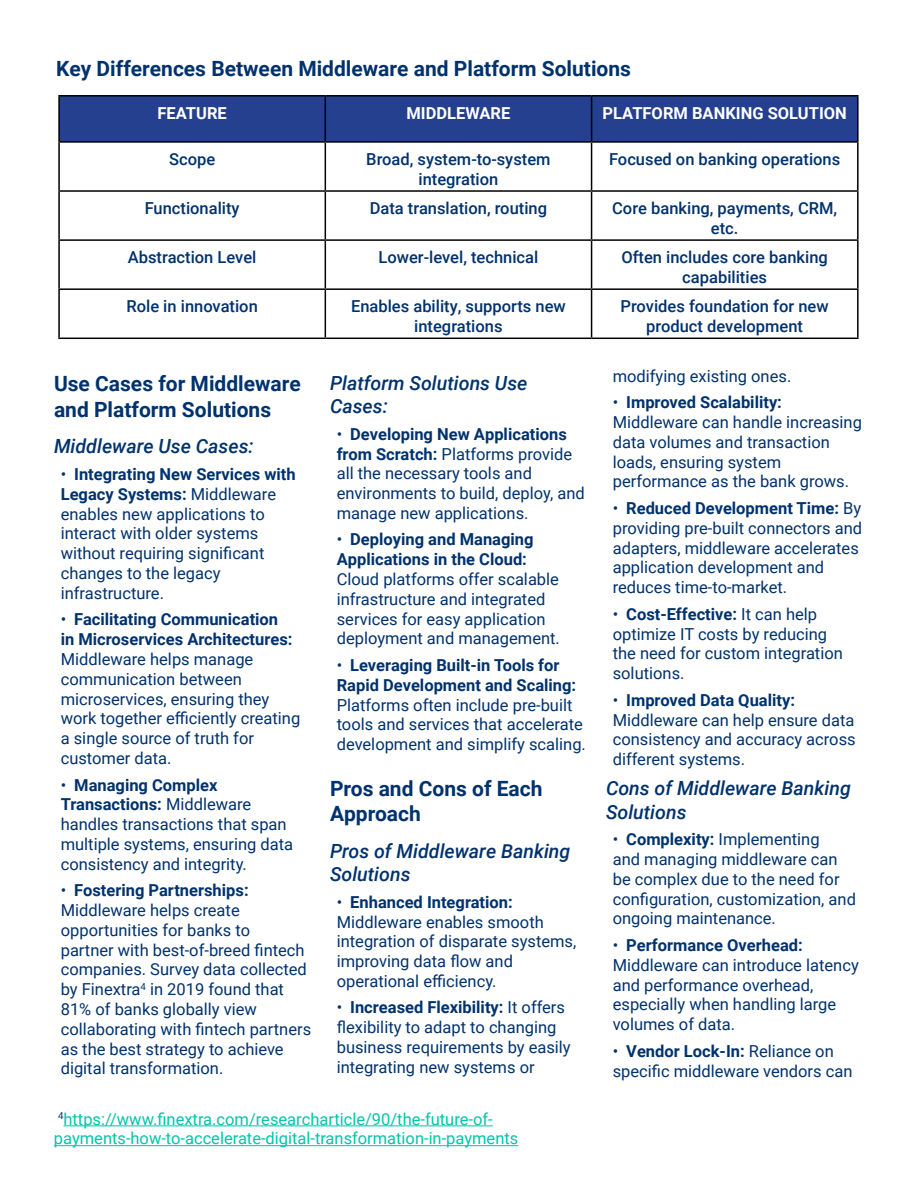
<style>
.page{position:relative;width:918px;height:1188px;background:#fff}
.page>*{position:absolute;margin:0;border:0;box-sizing:border-box;transform-origin:0 0}
.t1{font:700 21px/25.2px "Roboto";color:#00326d}
.t2{font:italic 500 19.5px/23.4px "Roboto";color:#00326d}
.t3{font:16.5px/19.8px "Roboto";color:#00326d}
.t4{font:500 16.5px/19.8px "Roboto";color:#00326d;text-align:center}
.t5{font:700 16.5px/19.8px "Roboto";color:#00326d}
.t6{font:16.5px/19.8px "Roboto";color:#00c6ab}
.t7{font:700 16.5px "Roboto";color:#fff}
.s1{font-weight:700}
.s2{font-weight:400}
</style>
<div class="page">
<hr style="left:63px;top:1125px;width:430px;height:1px;background:#00c6ab">
<hr style="left:54px;top:1145px;width:464px;height:1px;background:#00c6ab">
<div style="left:60px;top:97px;width:797px;height:44px;background:#25408f"></div>
<hr style="left:58px;top:95px;width:267px;height:2px;background:#000">
<hr style="left:58px;top:97px;width:2px;height:44px;background:#000">
<hr style="left:325px;top:95px;width:267px;height:2px;background:#000">
<hr style="left:325px;top:97px;width:1px;height:44px;background:#000">
<hr style="left:592px;top:95px;width:267px;height:2px;background:#000">
<hr style="left:591px;top:97px;width:1px;height:44px;background:#000">
<hr style="left:857px;top:97px;width:2px;height:44px;background:#000">
<hr style="left:58px;top:141px;width:267px;height:2px;background:#000">
<hr style="left:58px;top:143px;width:2px;height:47px;background:#000">
<hr style="left:325px;top:141px;width:267px;height:2px;background:#000">
<hr style="left:325px;top:143px;width:1px;height:47px;background:#000">
<hr style="left:592px;top:141px;width:267px;height:2px;background:#000">
<hr style="left:591px;top:143px;width:1px;height:47px;background:#000">
<hr style="left:857px;top:143px;width:2px;height:47px;background:#000">
<hr style="left:58px;top:190px;width:267px;height:2px;background:#000">
<hr style="left:58px;top:192px;width:2px;height:47px;background:#000">
<hr style="left:325px;top:190px;width:267px;height:2px;background:#000">
<hr style="left:325px;top:192px;width:1px;height:47px;background:#000">
<hr style="left:592px;top:190px;width:267px;height:2px;background:#000">
<hr style="left:591px;top:192px;width:1px;height:47px;background:#000">
<hr style="left:857px;top:192px;width:2px;height:47px;background:#000">
<hr style="left:58px;top:239px;width:267px;height:2px;background:#000">
<hr style="left:58px;top:241px;width:2px;height:47px;background:#000">
<hr style="left:325px;top:239px;width:267px;height:2px;background:#000">
<hr style="left:325px;top:241px;width:1px;height:47px;background:#000">
<hr style="left:592px;top:239px;width:267px;height:2px;background:#000">
<hr style="left:591px;top:241px;width:1px;height:47px;background:#000">
<hr style="left:857px;top:241px;width:2px;height:47px;background:#000">
<hr style="left:58px;top:288px;width:267px;height:2px;background:#000">
<hr style="left:58px;top:290px;width:2px;height:48px;background:#000">
<hr style="left:325px;top:288px;width:267px;height:2px;background:#000">
<hr style="left:325px;top:290px;width:1px;height:48px;background:#000">
<hr style="left:592px;top:288px;width:267px;height:2px;background:#000">
<hr style="left:591px;top:290px;width:1px;height:48px;background:#000">
<hr style="left:857px;top:290px;width:2px;height:48px;background:#000">
<hr style="left:58px;top:338px;width:267px;height:1px;background:#000">
<hr style="left:325px;top:338px;width:267px;height:1px;background:#000">
<hr style="left:592px;top:338px;width:267px;height:1px;background:#000">
<p class="t1" style="left:56px;top:55px;width:576px">Key Differences Between Middleware and Platform Solutions</p>
<p class="t7" style="left:158px;top:102px;width:71px">FEATURE</p>
<p class="t7" style="left:406px;top:102px;width:105px">MIDDLEWARE</p>
<p class="t7" style="left:603px;top:102px;width:246px">PLATFORM BANKING SOLUTION</p>
<p class="t4" style="left:169px;top:149px;width:48px">Scope</p>
<p class="t4" style="left:366px;top:149px;width:186px">Broad, system-to-system integration</p>
<p class="t4" style="left:609px;top:149px;width:233px">Focused on banking operations</p>
<p class="t4" style="left:145px;top:198px;width:97px">Functionality</p>
<p class="t4" style="left:370px;top:198px;width:179px">Data translation, routing</p>
<p class="t4" style="left:612px;top:198px;width:226px">Core banking, payments, CRM, etc.</p>
<p class="t4" style="left:128px;top:247px;width:130px">Abstraction Level</p>
<p class="t4" style="left:378px;top:247px;width:161px">Lower-level, technical</p>
<p class="t4" style="left:621px;top:247px;width:208px">Often includes core banking capabilities</p>
<p class="t4" style="left:126px;top:296px;width:133px">Role in innovation</p>
<p class="t4" style="left:351px;top:296px;width:216px">Enables ability, supports new integrations</p>
<p class="t4" style="left:621px;top:296px;width:210px">Provides foundation for new product development</p>
<p class="t1" style="left:54px;top:371px;width:248px">Use Cases for Middleware and Platform Solutions</p>
<p class="t2" style="left:54px;top:434px;width:201px">Middleware Use Cases:</p>
<p class="t3" style="left:61px;top:464px;width:236px">• <span class="s1">Integrating New Services with<br>Legacy Systems:</span> Middleware enables new applications to interact with older systems without requiring significant changes to the legacy infrastructure.</p>
<p class="t5" style="left:61px;top:609px;width:233px"><span class="s2">•</span> Facilitating Communication in Microservices Architectures:</p>
<p class="t3" style="left:61px;top:649px;width:241px">Middleware helps manage communication between microservices, ensuring they work together efficiently creating a single source of truth for customer data.</p>
<p class="t3" style="left:61px;top:774px;width:234px">• <span class="s1">Managing Complex<br>Transactions:</span> Middleware handles transactions that span multiple systems, ensuring data consistency and integrity.</p>
<p class="t3" style="left:61px;top:880px;width:252px">• <span class="s1">Fostering Partnerships:<br></span>Middleware helps create opportunities for banks to<br>partner with best-of-breed fintech companies. Survey data collected by Finextra<sup>4</sup> in 2019 found that<br>81% of banks globally view collaborating with fintech partners as the best strategy to achieve digital transformation.</p>
<p class="t2" style="left:330px;top:370px;width:199px">Platform Solutions Use<br>Cases:</p>
<p class="t3" style="left:337px;top:423px;width:250px">• <span class="s1">Developing New Applications from Scratch:</span> Platforms provide all the necessary tools and environments to build, deploy, and manage new applications.</p>
<p class="t5" style="left:337px;top:529px;width:198px"><span class="s2">•</span> Deploying and Managing<br>Applications in the Cloud:</p>
<p class="t3" style="left:337px;top:569px;width:225px">Cloud platforms offer scalable infrastructure and integrated services for easy application deployment and management.</p>
<p class="t5" style="left:337px;top:655px;width:241px"><span class="s2">•</span> Leveraging Built-in Tools for<br>Rapid Development and Scaling:</p>
<p class="t3" style="left:337px;top:694px;width:251px">Platforms often include pre-built tools and services that accelerate development and simplify scaling.</p>
<p class="t1" style="left:330px;top:775px;width:214px">Pros and Cons of Each<br>Approach</p>
<p class="t2" style="left:330px;top:838px;width:242px">Pros of Middleware Banking<br>Solutions</p>
<p class="t3" style="left:337px;top:891px;width:241px">• <span class="s1">Enhanced Integration:<br></span>Middleware enables smooth integration of disparate systems, improving data flow and operational efficiency.</p>
<p class="t3" style="left:337px;top:997px;width:236px">• <span class="s1">Increased Flexibility:</span> It offers flexibility to adapt to changing business requirements by easily integrating new systems or</p>
<p class="t6" style="left:54px;top:1108px;width:466px"><sup>4</sup>https://www.finextra.com/researcharticle/90/the-future-of&shy;payments-how-to-accelerate-digital-transformation-in-payments</p>
<p class="t3" style="left:613px;top:365px;width:180px">modifying existing ones.</p>
<p class="t3" style="left:613px;top:392px;width:251px">• <span class="s1">Improved Scalability:<br></span>Middleware can handle increasing data volumes and transaction loads, ensuring system performance as the bank grows.</p>
<p class="t3" style="left:613px;top:498px;width:251px">• <span class="s1">Reduced Development Time:</span> By providing pre-built connectors and adapters, middleware accelerates application development and reduces time-to-market.</p>
<p class="t3" style="left:613px;top:603px;width:232px">• <span class="s1">Cost-Effective:</span> It can help optimize IT costs by reducing the need for custom integration solutions.</p>
<p class="t3" style="left:613px;top:689px;width:244px">• <span class="s1">Improved Data Quality:<br></span>Middleware can help ensure data consistency and accuracy across different systems.</p>
<p class="t2" style="left:606px;top:776px;width:246px">Cons of Middleware Banking<br>Solutions</p>
<p class="t3" style="left:613px;top:829px;width:245px">• <span class="s1">Complexity:</span> Implementing<br>and managing middleware can be complex due to the need for configuration, customization, and ongoing maintenance.</p>
<p class="t3" style="left:613px;top:935px;width:248px">• <span class="s1">Performance Overhead:<br></span>Middleware can introduce latency and performance overhead, especially when handling large volumes of data.</p>
<p class="t3" style="left:613px;top:1040px;width:241px">• <span class="s1">Vendor Lock-In:</span> Reliance on specific middleware vendors can</p>
</div>
